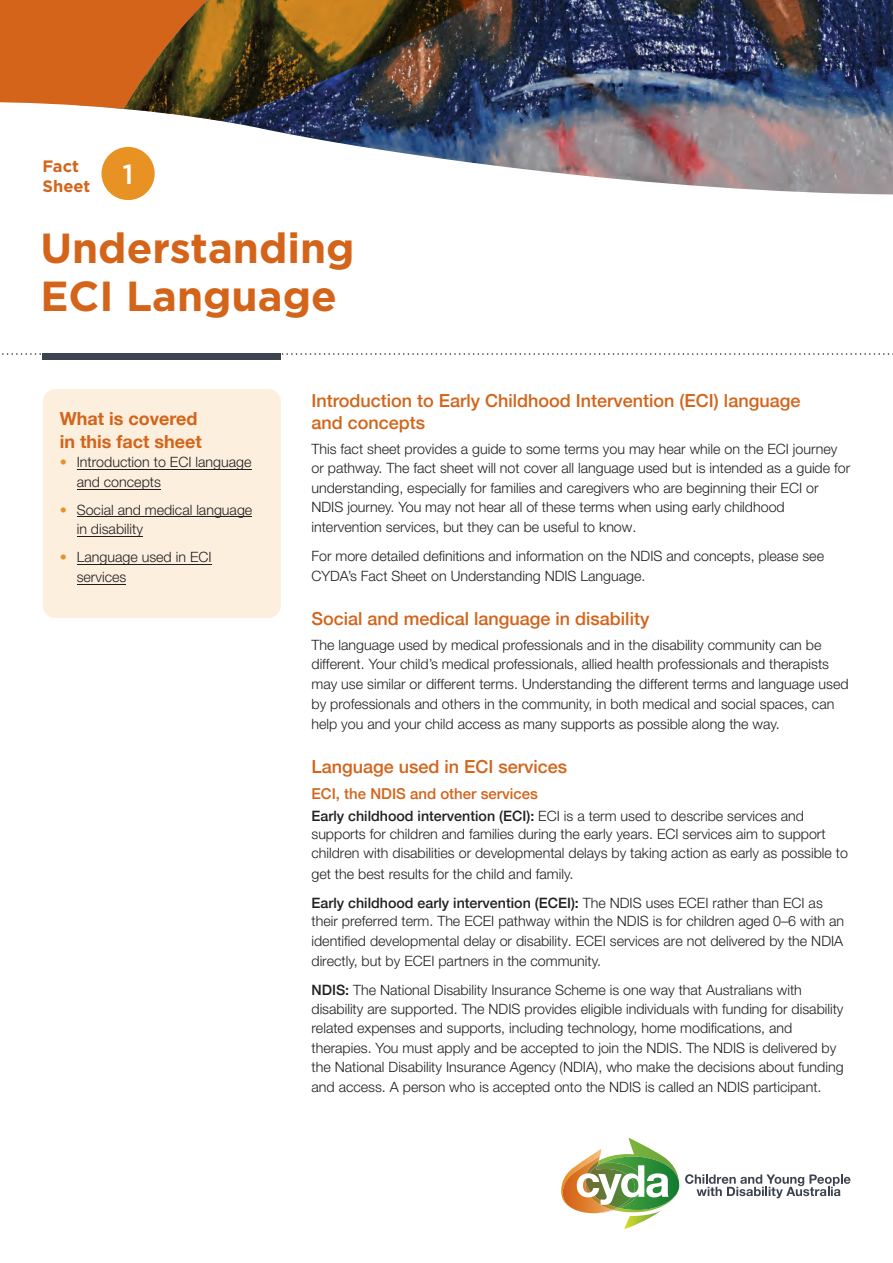
<style>
.page{position:relative;width:893px;height:1263px;background:#fff}
.page>*{position:absolute;margin:0;border:0;box-sizing:border-box;transform-origin:0 0}
.t1{font:700 42px/48px "Gotham";color:#d3641a}
.t2{font:500 27.6px "Gotham";color:#fff}
.t3{font:500 18px/22.5px "Helvetica Neue";color:#d3641a}
.t4{font:700 18px/22.5px "Helvetica Neue";color:#d3641a}
.t5{font:700 16.5px/20px "Gotham";color:#d3641a}
.t6{font:500 15px "Helvetica Neue";color:#d3641a}
.Bullet{font:300 14.25px/19.5px "Helvetica Neue LT Pro";color:#231f20}
.s1{font-family:"Helvetica Neue";color:#e89223}
.s2{font-family:"Helvetica Neue";font-weight:500}
</style>
<div class="page">
<img style="left:101px;top:0;width:792px;height:194px">
<img style="left:124px;top:0;width:395px;height:121px">
<svg style="left:0;top:0;width:235px;height:109px;background:#b4621e"></svg>
<svg style="left:2px;top:353px;width:891px;height:2px"></svg>
<div style="left:102px;top:147px;width:53px;height:53px;background:#e89223;border-radius:50%"></div>
<div style="left:43px;top:353px;width:238px;height:7px;background:#3e444f"></div>
<div style="left:43px;top:389px;width:238px;height:229px;background:#fcefde;border-radius:13px"></div>
<svg style="left:561px;top:1138px;width:289px;height:91px"></svg>
<hr style="left:77px;top:469px;width:174px;height:1px;background:#231f20">
<hr style="left:77px;top:489px;width:84px;height:1px;background:#231f20">
<hr style="left:77px;top:516px;width:175px;height:1px;background:#231f20">
<hr style="left:77px;top:536px;width:66px;height:1px;background:#231f20">
<hr style="left:77px;top:564px;width:134px;height:1px;background:#231f20">
<hr style="left:77px;top:584px;width:49px;height:1px;background:#231f20">
<h1 class="t5" style="left:43px;top:156px;width:49px">Fact<br>Sheet</h1>
<p class="t2" style="left:123px;top:156px;width:12px">1</p>
<h2 class="t1" style="left:40px;top:224px;width:316px">Understanding<br>ECI Language</h2>
<h3 class="t4" style="left:60px;top:408px;width:143px">What is covered in this fact sheet</h3>
<p class="Bullet" style="left:77px;top:452px;width:176px;text-indent:-17px"><span class="s1">•</span> Introduction to ECI language and concepts</p>
<p class="Bullet" style="left:77px;top:499px;width:177px;text-indent:-17px"><span class="s1">•</span> Social and medical language in disability</p>
<p class="Bullet" style="left:77px;top:546px;width:136px;line-height:20.7px;text-indent:-17px"><span class="s1">•</span> Language used in ECI services</p>
<p class="t3" style="left:311px;top:388px;width:490px">Introduction to Early Childhood Intervention (ECI) language and concepts</p>
<p class="Bullet" style="left:311px;top:438px;width:540px">This fact sheet provides a guide to some terms you may hear while on the ECI journey or pathway. The fact sheet will not cover all language used but is intended as a guide for understanding, especially for families and caregivers who are beginning their ECI or NDIS journey. You may not hear all of these terms when using early childhood intervention services, but they can be useful to know.</p>
<p class="Bullet" style="left:311px;top:545px;width:514px;line-height:20.7px">For more detailed definitions and information on the NDIS and concepts, please see<br>CYDA’s Fact Sheet on Understanding NDIS Language.</p>
<p class="t3" style="left:311px;top:606px;width:339px">Social and medical language in disability</p>
<p class="Bullet" style="left:311px;top:634px;width:539px">The language used by medical professionals and in the disability community can be different. Your child’s medical professionals, allied health professionals and therapists may use similar or different terms. Understanding the different terms and language used by professionals and others in the community, in both medical and social spaces, can help you and your child access as many supports as possible along the way.</p>
<p class="t3" style="left:311px;top:754px;width:257px">Language used in ECI services</p>
<p class="t6" style="left:311px;top:782px;width:228px">ECI, the NDIS and other services</p>
<p class="Bullet" style="left:311px;top:806px;width:516px;line-height:18.1px"><span class="s2">Early childhood intervention (ECI):</span> ECI is a term used to describe services and supports for children and families during the early years. ECI services aim to support</p>
<p class="Bullet" style="left:311px;top:842px;width:538px;line-height:20.7px">children with disabilities or developmental delays by taking action as early as possible to get the best results for the child and family.</p>
<p class="Bullet" style="left:311px;top:894px;width:534px;line-height:18.1px"><span class="s2">Early childhood early intervention (ECEI):</span> The NDIS uses ECEI rather than ECI as their preferred term. The ECEI pathway within the NDIS is for children aged 0–6 with an</p>
<p class="Bullet" style="left:311px;top:930px;width:533px;line-height:20.7px">identified developmental delay or disability. ECEI services are not delivered by the NDIA directly, but by ECEI partners in the community.</p>
<p class="Bullet" style="left:311px;top:981px;width:534px;line-height:18.1px"><span class="s2">NDIS:</span> The National Disability Insurance Scheme is one way that Australians with disability are supported. The NDIS provides eligible individuals with funding for disability</p>
<p class="Bullet" style="left:311px;top:1018px;width:534px">related expenses and supports, including technology, home modifications, and therapies. You must apply and be accepted to join the NDIS. The NDIS is delivered by the National Disability Insurance Agency (NDIA), who make the decisions about funding and access. A person who is accepted onto the NDIS is called an NDIS participant.</p>
</div>
